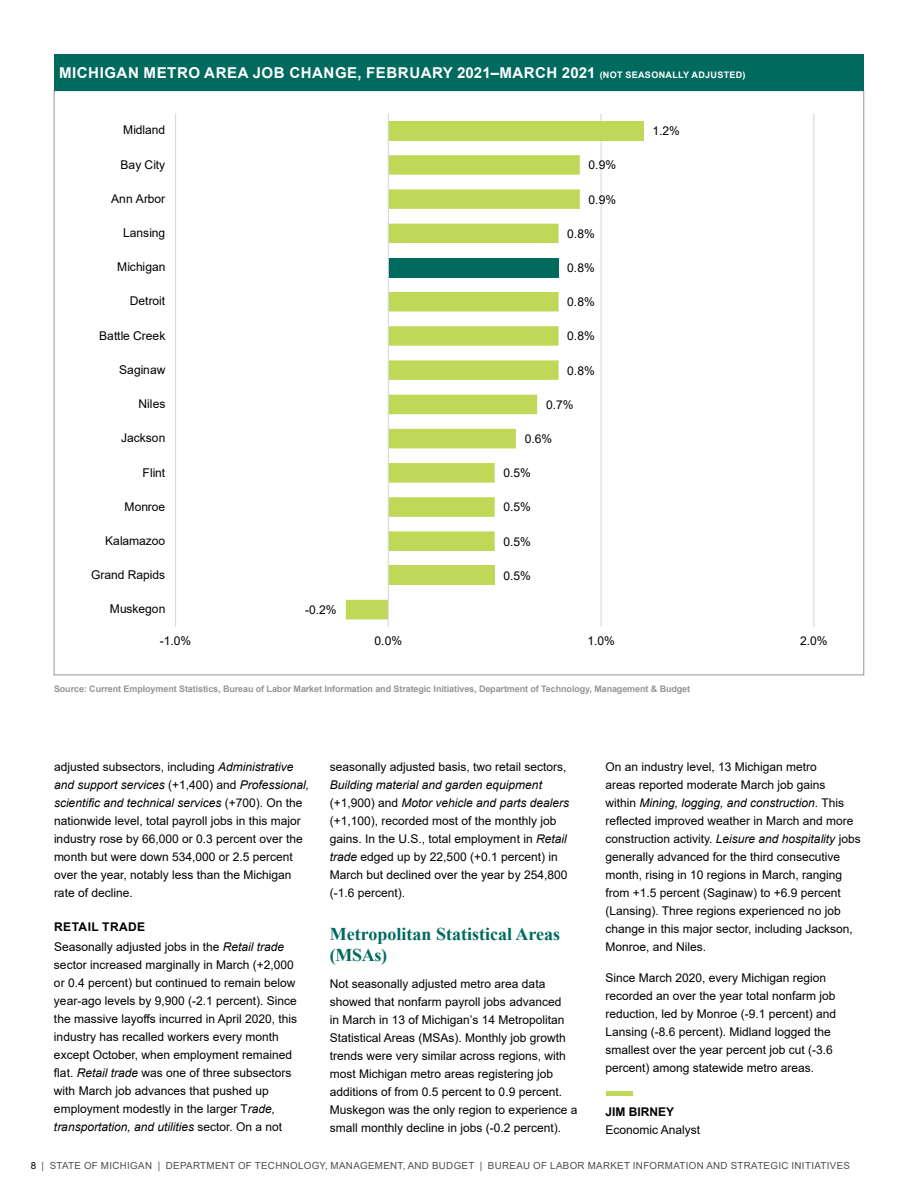
<style>
.page{position:relative;width:918px;height:1188px;background:#fff}
.page>*{position:absolute;margin:0;border:0;box-sizing:border-box;transform-origin:0 0}
.t1{font:700 18px/21px "Times New Roman";color:#006a5f}
.t2{font:700 15px "Arial";letter-spacing:.035em;color:#fff}
.t3{font:12px/18px "Arial";color:#000}
.t4{font:700 12px "Arial";color:#000}
.t5{font:9.75px "Arial";letter-spacing:.035em;color:#4f4d52}
.t6{font:700 9px "Arial";letter-spacing:-.01em;color:#939598}
.s1{font-size:9px}
.s2{font-style:italic}
.s3{font-weight:700}
.s4{color:#000}
</style>
<div class="page">
<div style="left:606px;top:1091px;width:27px;height:5px;background:#bfd857"></div>
<div style="left:54px;top:54px;width:810px;height:37px;background:#006a5f"></div>
<hr style="left:175px;top:114px;width:1px;height:513px;background:#d9d9d9">
<hr style="left:601px;top:114px;width:1px;height:513px;background:#d9d9d9">
<hr style="left:813px;top:114px;width:1px;height:513px;background:#d9d9d9">
<div style="left:388px;top:121px;width:256px;height:19px;background:#bfd857"></div>
<svg style="left:346px;top:155px;width:234px;height:464px"></svg>
<hr style="left:388px;top:114px;width:1px;height:513px;background:#d9d9d9">
<p class="t2" style="left:59px;top:62px;width:688px">MICHIGAN METRO AREA JOB CHANGE, FEBRUARY 2021–MARCH 2021 <span class="s1">(NOT SEASONALLY ADJUSTED)</span></p>
<p class="t3" style="left:123px;top:121px;width:43px">Midland</p>
<p class="t3" style="left:652px;top:122px;width:29px">1.2%</p>
<p class="t3" style="left:121px;top:155px;width:46px">Bay City</p>
<p class="t3" style="left:589px;top:156px;width:29px">0.9%</p>
<p class="t3" style="left:111px;top:189px;width:56px">Ann Arbor</p>
<p class="t3" style="left:589px;top:190px;width:29px">0.9%</p>
<p class="t3" style="left:123px;top:224px;width:43px">Lansing</p>
<p class="t3" style="left:567px;top:224px;width:29px">0.8%</p>
<p class="t3" style="left:117px;top:258px;width:50px">Michigan</p>
<p class="t3" style="left:567px;top:259px;width:29px">0.8%</p>
<p class="t3" style="left:130px;top:292px;width:37px">Detroit</p>
<p class="t3" style="left:567px;top:293px;width:29px">0.8%</p>
<p class="t3" style="left:99px;top:326px;width:68px">Battle Creek</p>
<p class="t3" style="left:567px;top:327px;width:29px">0.8%</p>
<p class="t3" style="left:119px;top:361px;width:48px">Saginaw</p>
<p class="t3" style="left:567px;top:361px;width:29px">0.8%</p>
<p class="t3" style="left:139px;top:395px;width:28px">Niles</p>
<p class="t3" style="left:546px;top:396px;width:29px">0.7%</p>
<p class="t3" style="left:121px;top:429px;width:46px">Jackson</p>
<p class="t3" style="left:525px;top:430px;width:29px">0.6%</p>
<p class="t3" style="left:143px;top:463px;width:24px">Flint</p>
<p class="t3" style="left:504px;top:464px;width:29px">0.5%</p>
<p class="t3" style="left:125px;top:497px;width:42px">Monroe</p>
<p class="t3" style="left:504px;top:498px;width:29px">0.5%</p>
<p class="t3" style="left:105px;top:532px;width:61px">Kalamazoo</p>
<p class="t3" style="left:504px;top:532px;width:29px">0.5%</p>
<p class="t3" style="left:91px;top:566px;width:76px">Grand Rapids</p>
<p class="t3" style="left:504px;top:567px;width:29px">0.5%</p>
<p class="t3" style="left:110px;top:600px;width:57px">Muskegon</p>
<p class="t3" style="left:305px;top:601px;width:33px">-0.2%</p>
<p class="t3" style="left:160px;top:631px;width:33px">-1.0%</p>
<p class="t3" style="left:375px;top:631px;width:29px">0.0%</p>
<p class="t3" style="left:587px;top:631px;width:29px">1.0%</p>
<p class="t3" style="left:800px;top:631px;width:29px">2.0%</p>
<p class="t6" style="left:54px;top:682px;width:638px">Source: Current Employment Statistics, Bureau of Labor Market Information and Strategic Initiatives, Department of Technology, Management &amp; Budget</p>
<p class="t3" style="left:54px;top:758px;width:257px">adjusted subsectors, including <span class="s2">Administrative and support services</span> (+1,400) and <span class="s2">Professional, scientific and technical services</span> (+700). On the nationwide level, total payroll jobs in this major industry rose by 66,000 or 0.3 percent over the month but were down 534,000 or 2.5 percent over the year, notably less than the Michigan rate of decline.</p>
<p class="t3" style="left:54px;top:917px;width:232px;line-height:19.5px"><span class="s3">RETAIL TRADE<br></span>Seasonally adjusted jobs in the <span class="s2">Retail trade</span></p>
<p class="t3" style="left:54px;top:956px;width:245px">sector increased marginally in March (+2,000 or 0.4 percent) but continued to remain below year-ago levels by 9,900 (-2.1 percent). Since the massive layoffs incurred in April 2020, this industry has recalled workers every month except October, when employment remained flat. <span class="s2">Retail trade</span> was one of three subsectors with March job advances that pushed up employment modestly in the larger T<span class="s2">rade, transportation, and utilities</span> sector. On a not</p>
<p class="t3" style="left:330px;top:758px;width:238px">seasonally adjusted basis, two retail sectors,</p>
<p class="t3" style="left:330px;top:776px;width:241px"><span class="s2">Building material and garden equipment </span>(+1,900) and <span class="s2">Motor vehicle and parts dealers </span>(+1,100), recorded most of the monthly job gains. In the U.S., total employment in <span class="s2">Retail trade</span> edged up by 22,500 (+0.1 percent) in March but declined over the year by 254,800 (-1.6 percent).</p>
<h1 class="t1" style="left:330px;top:923px;width:232px">Metropolitan Statistical Areas (MSAs)</h1>
<p class="t3" style="left:330px;top:975px;width:249px">Not seasonally adjusted metro area data showed that nonfarm payroll jobs advanced<br>in March in 13 of Michigan’s 14 Metropolitan Statistical Areas (MSAs). Monthly job growth trends were very similar across regions, with most Michigan metro areas registering job additions of from 0.5 percent to 0.9 percent.<br>Muskegon was the only region to experience a small monthly decline in jobs (-0.2 percent).</p>
<p class="t3" style="left:605px;top:758px;width:257px">On an industry level, 13 Michigan metro<br>areas reported moderate March job gains<br>within <span class="s2">Mining, logging, and construction</span>. This reflected improved weather in March and more construction activity. <span class="s2">Leisure and hospitality</span> jobs generally advanced for the third consecutive month, rising in 10 regions in March, ranging from +1.5 percent (Saginaw) to +6.9 percent (Lansing). Three regions experienced no job change in this major sector, including Jackson, Monroe, and Niles.</p>
<p class="t3" style="left:605px;top:969px;width:232px">Since March 2020, every Michigan region recorded an over the year total nonfarm job reduction, led by Monroe (-9.1 percent) and Lansing (-8.6 percent). Midland logged the smallest over the year percent job cut (-3.6 percent) among statewide metro areas.</p>
<p class="t4" style="left:605px;top:1103px;width:70px">JIM BIRNEY</p>
<p class="t3" style="left:605px;top:1120px;width:96px">Economic Analyst</p>
<p class="t5" style="left:31px;top:1158px;width:821px"><span class="s4">8</span> | STATE OF MICHIGAN | DEPARTMENT OF TECHNOLOGY, MANAGEMENT, AND BUDGET | BUREAU OF LABOR MARKET INFORMATION AND STRATEGIC INITIATIVES</p>
</div>
